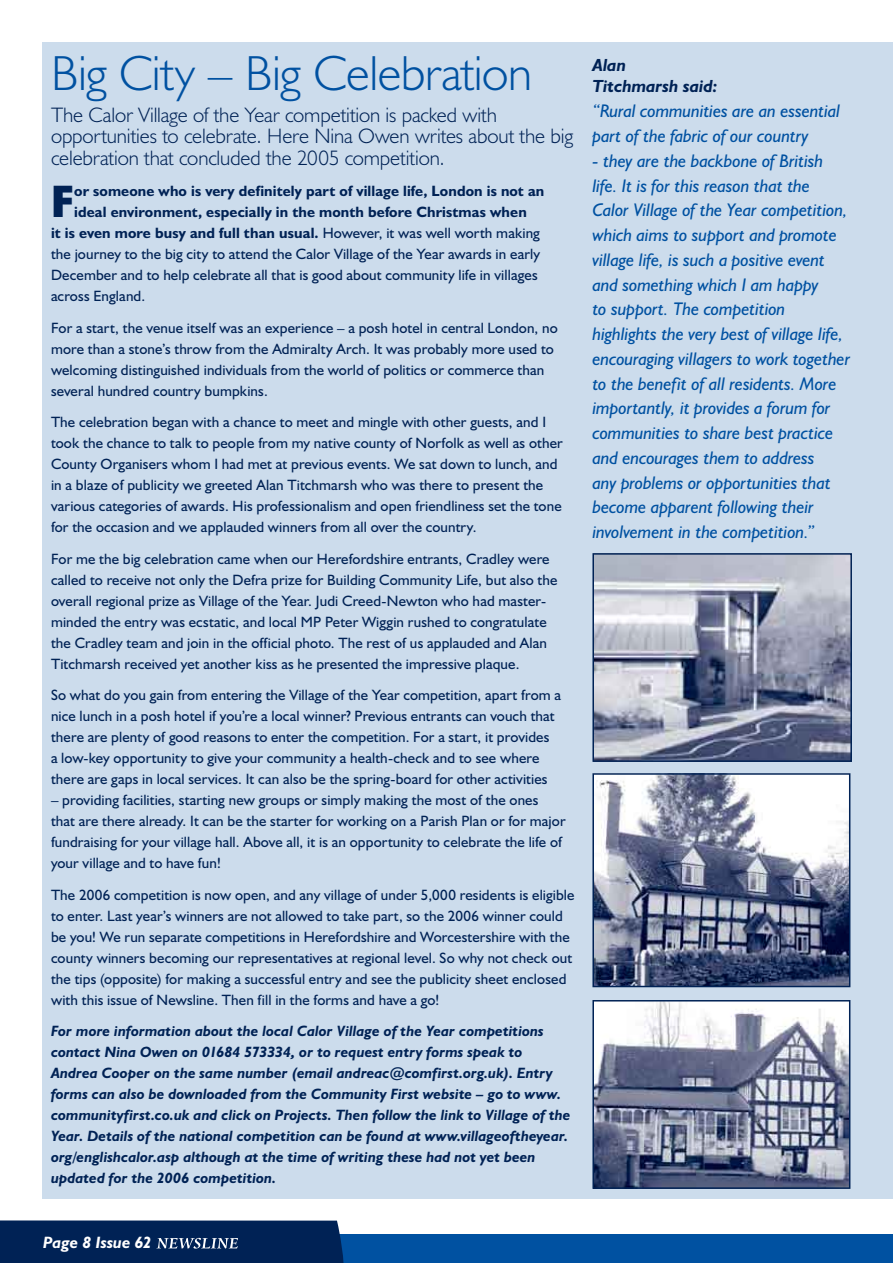
<style>
.page{position:relative;width:893px;height:1263px;background:#fff}
.page>*{position:absolute;margin:0;border:0;box-sizing:border-box;transform-origin:0 0}
.t1{font:300 49.5px "Humanist 521 BT";letter-spacing:-.01em;color:#0051a1}
.t2{font:700 condensed 45.75px "Humanist 521 BT Xtra";color:#025}
.t3{font:300 21px/21.3px "Humanist 521 BT";letter-spacing:-.005em;color:#025}
.t4{font:italic 18.3px/24.8px "Humanist 521 BT";letter-spacing:-.01em;color:#0051a1}
.t5{font:italic 700 17.7px/20.7px "Humanist 521 BT";color:#025}
.t6{font:italic 700 16.5px "Humanist 521 BT";letter-spacing:.005em;color:#fff}
.t7{font:15px/21px "Humanist 521 BT";letter-spacing:.01em;color:#025}
.t8{font:italic 700 15px/21px "Humanist 521 BT";letter-spacing:.005em;color:#025}
.t9{font:700 15px "Humanist 521 BT";letter-spacing:.01em;color:#025}
.s1{font-weight:400}
</style>
<div class="page">
<div style="left:0;top:1234px;width:893px;height:29px;background:#0051a1"></div>
<div style="left:43px;top:43px;width:850px;height:1156px;background:#ccdcec"></div>
<div style="left:0;top:1220px;width:344px;height:43px;background:#025"></div>
<img style="left:595px;top:556px;width:254px;height:203px">
<div style="left:592px;top:553px;width:260px;height:209px;border:2px solid #025"></div>
<img style="left:595px;top:1003px;width:252px;height:183px">
<div style="left:592px;top:1000px;width:258px;height:189px;border:2px solid #025"></div>
<img style="left:595px;top:776px;width:252px;height:208px">
<div style="left:592px;top:773px;width:258px;height:214px;border:2px solid #025"></div>
<h1 class="t1" style="left:51px;top:43px;width:482px">Big City – Big Celebration</h1>
<h3 class="t3" style="left:51px;top:104px;width:524px">The Calor Village of the Year competition is packed with opportunities to celebrate. Here Nina Owen writes about the big celebration that concluded the 2005 competition.</h3>
<h2 class="t2" style="left:51px;top:173px;width:25px">F</h2>
<p class="t9" style="left:74px;top:182px;width:472px">or someone who is very definitely part of village life, London is not an</p>
<p class="t9" style="left:74px;top:203px;width:454px">ideal environment, especially in the month before Christmas when</p>
<p class="t9" style="left:51px;top:224px;width:490px">it is even more busy and full than usual. <span class="s1">However, it was well worth making</span></p>
<p class="t7" style="left:51px;top:243px;width:491px">the journey to the big city to attend the Calor Village of the Year awards in early</p>
<p class="t7" style="left:51px;top:264px;width:488px">December and to help celebrate all that is good about community life in villages</p>
<p class="t7" style="left:51px;top:285px;width:96px">across England.</p>
<p class="t7" style="left:51px;top:317px;width:508px">For a start, the venue itself was an experience – a posh hotel in central London, no more than a stone’s throw from the Admiralty Arch. It was probably more used to welcoming distinguished individuals from the world of politics or commerce than several hundred country bumpkins.</p>
<p class="t7" style="left:51px;top:411px;width:513px">The celebration began with a chance to meet and mingle with other guests, and I took the chance to talk to people from my native county of Norfolk as well as other County Organisers whom I had met at previous events. We sat down to lunch, and in a blaze of publicity we greeted Alan Titchmarsh who was there to present the various categories of awards. His professionalism and open friendliness set the tone for the occasion and we applauded winners from all over the country.</p>
<p class="t7" style="left:51px;top:548px;width:508px">For me the big celebration came when our Herefordshire entrants, Cradley were called to receive not only the Defra prize for Building Community Life, but also the overall regional prize as Village of the Year. Judi Creed-Newton who had master&shy;minded the entry was ecstatic, and local MP Peter Wiggin rushed to congratulate the Cradley team and join in the official photo. The rest of us applauded and Alan Titchmarsh received yet another kiss as he presented the impressive plaque.</p>
<p class="t7" style="left:51px;top:684px;width:512px">So what do you gain from entering the Village of the Year competition, apart from a nice lunch in a posh hotel if you’re a local winner? Previous entrants can vouch that there are plenty of good reasons to enter the competition. For a start, it provides<br>a low-key opportunity to give your community a health-check and to see where there are gaps in local services. It can also be the spring-board for other activities</p>
<p class="t7" style="left:51px;top:789px;width:516px">– providing facilities, starting new groups or simply making the most of the ones that are there already. It can be the starter for working on a Parish Plan or for major fundraising for your village hall. Above all, it is an opportunity to celebrate the life of your village and to have fun!</p>
<p class="t7" style="left:51px;top:884px;width:525px">The 2006 competition is now open, and any village of under 5,000 residents is eligible to enter. Last year’s winners are not allowed to take part, so the 2006 winner could be you! We run separate competitions in Herefordshire and Worcestershire with the county winners becoming our representatives at regional level. So why not check out the tips (opposite) for making a successful entry and see the publicity sheet enclosed with this issue of Newsline. Then fill in the forms and have a go!</p>
<p class="t8" style="left:51px;top:1020px;width:521px">For more information about the local Calor Village of the Year competitions contact Nina Owen on 01 684 573334, or to request entry forms speak to Andrea Cooper on the same number (email andreac@comfirst.org.uk). Entry forms can also be downloaded from the Community First website – go to www. communityfirst.co.uk and click on Projects. Then follow the link to Village of the Year. Details of the national competition can be found at www.villageoftheyear. org/englishcalor.asp although at the time of writing these had not yet been updated for the 2006 competition.</p>
<p class="t5" style="left:592px;top:54px;width:126px">Alan<br>Titchmarsh said:</p>
<p class="t4" style="left:592px;top:98px;width:249px">“Rural communities are an essential part of the fabric of our country</p>
<p class="t4" style="left:592px;top:148px;width:259px">- they are the backbone of British life. It is for this reason that the Calor Village of the Year competition, which aims to support and promote village life, is such a positive event and something which I am happy<br>to support. The competition highlights the very best of village life, encouraging villagers to work together to the benefit of all residents. More importantly, it provides a forum for communities to share best practice and encourages them to address<br>any problems or opportunities that become apparent following their involvement in the competition.”</p>
<p class="t6" style="left:43px;top:1232px;width:110px">Page Issue 62</p>
</div>
